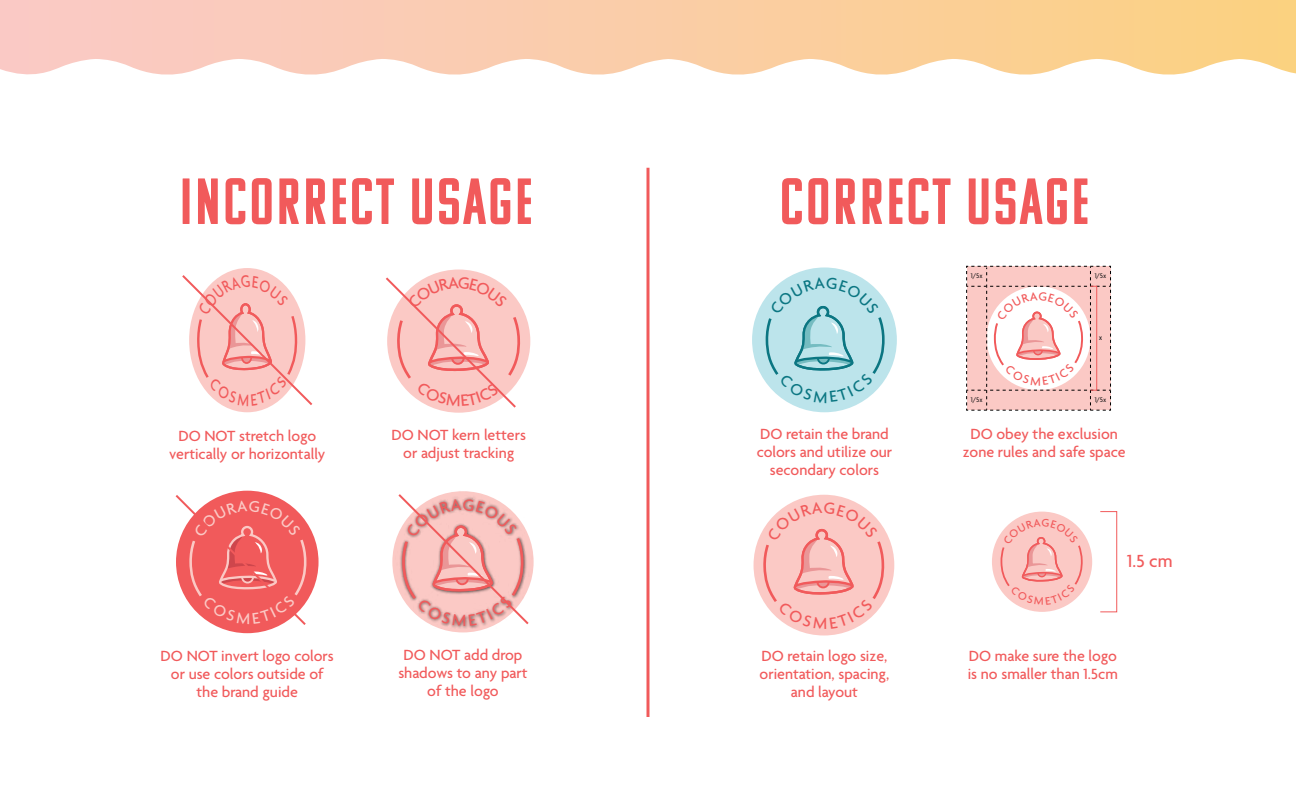
<style>
.page{position:relative;width:1296px;height:810px;background:#fff}
.page>*{position:absolute;margin:0;border:0;box-sizing:border-box;transform-origin:0 0}
.t1{font:65.1px "Komu A";letter-spacing:.04em;color:#f15a5b}
.t2{font:500 18.9px "Agenda";color:#f15a5b}
.t3{font:500 15.9px/18.1px "Agenda";color:#f15a5b;text-align:center}
.t4{font:500 7.95px "Agenda";color:#231f20}
.t5{font:500 7.2px "Agenda";color:#231f20}
</style>
<div class="page">
<svg style="left:0;top:0;width:1296px;height:75px;background:#fad2ad"></svg>
<div style="left:754px;top:495px;width:140px;height:141px;background:#fbc9c5;border-radius:50%"></div>
<div style="left:176px;top:491px;width:143px;height:142px;background:#f15a5b;border-radius:50%"></div>
<hr style="left:647px;top:168px;width:3px;height:549px;background:#f15a5b">
<div style="left:752px;top:267px;width:145px;height:145px;background:#bce4eb;border-radius:50%"></div>
<div style="left:1100px;top:511px;width:17px;height:101px;border:1px solid #f15a5b"></div>
<svg style="left:173px;top:12px;width:141px;height:615px"></svg>
<svg style="left:386px;top:269px;width:145px;height:364px"></svg>
<svg style="left:764px;top:0;width:119px;height:636px"></svg>
<svg style="left:966px;top:265px;width:145px;height:348px"></svg>
<h1 class="t1" style="left:180px;top:168px;width:354px">INCORRECT USAGE</h1>
<p class="t3" style="left:169px;top:428px;width:157px">DO NOT stretch logo vertically or horizontally</p>
<p class="t3" style="left:392px;top:426px;width:136px">DO NOT kern letters or adjust tracking</p>
<p class="t3" style="left:161px;top:647px;width:175px">DO NOT invert logo colors or use colors outside of the brand guide</p>
<p class="t3" style="left:398px;top:647px;width:131px">DO NOT add drop shadows to any part of the logo</p>
<h1 class="t1" style="left:780px;top:168px;width:311px">CORRECT USAGE</h1>
<p class="t3" style="left:757px;top:425px;width:137px">DO retain the brand colors and utilize our secondary colors</p>
<p class="t5" style="left:971px;top:272px;width:13px">1/5x</p>
<p class="t5" style="left:971px;top:396px;width:13px">1/5x</p>
<p class="t5" style="left:1095px;top:272px;width:13px">1/5x</p>
<p class="t4" style="left:1099px;top:333px;width:5px">x</p>
<p class="t5" style="left:1095px;top:396px;width:13px">1/5x</p>
<p class="t3" style="left:963px;top:425px;width:164px">DO obey the exclusion zone rules and safe space</p>
<p class="t2" style="left:1127px;top:550px;width:47px">1.5 cm</p>
<p class="t3" style="left:760px;top:648px;width:131px">DO retain logo size, orientation, spacing, and layout</p>
<p class="t3" style="left:968px;top:648px;width:152px;text-align:left">DO make sure the logo is no smaller than 1.5cm</p>
</div>
